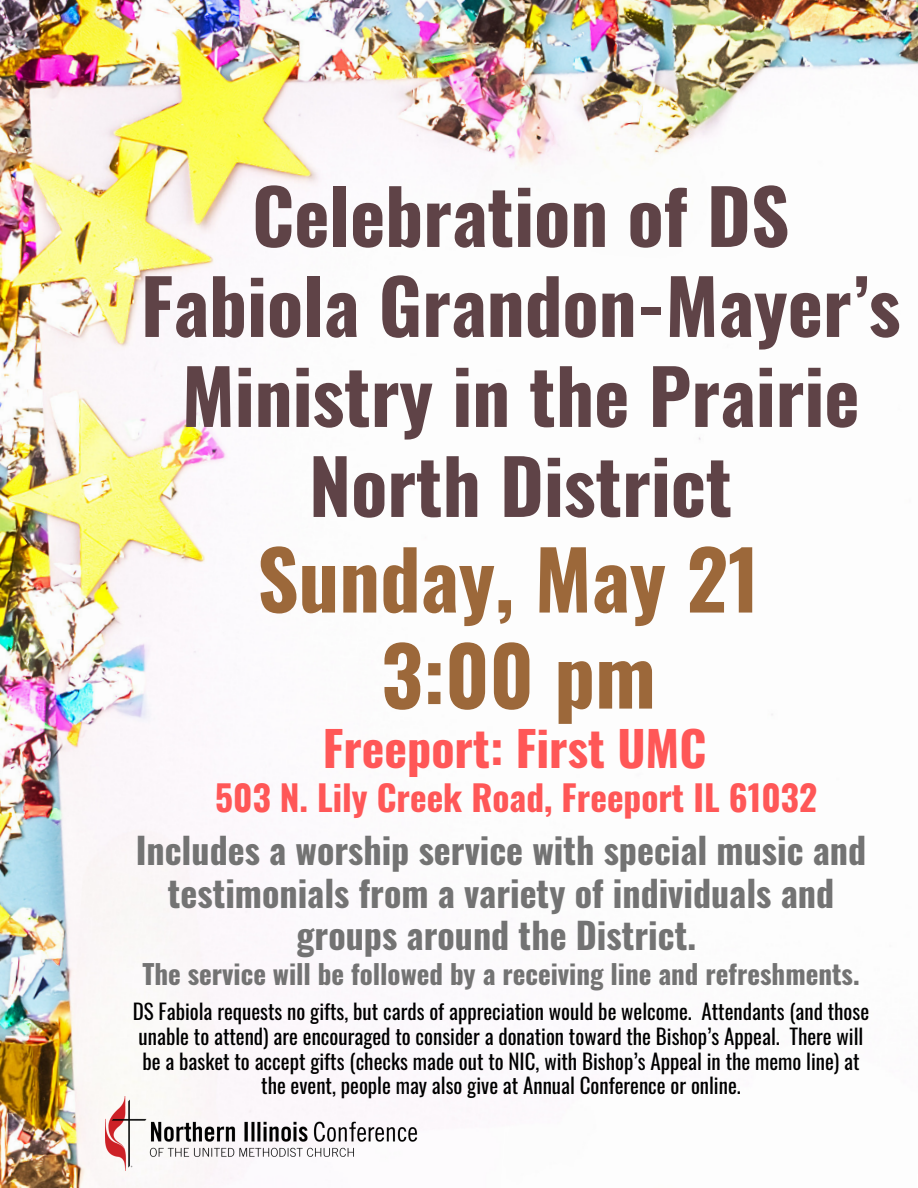
<style>
.page{position:relative;width:918px;height:1188px;background:#fff}
.page>*{position:absolute;margin:0;border:0;box-sizing:border-box;transform-origin:0 0}
.t1{font:700 80.55px/96px "Oswald";color:#9c683a;text-align:center}
.t2{font:700 75px/90px "Oswald";color:#5f4347;text-align:center}
.t3{font:700 48px "Oswald";color:#ff5757}
.t4{font:700 36px/42.8px "Oswald";color:#737373;text-align:center}
.t5{font:700 35.25px "Oswald";color:#ff5757}
.t6{font:700 27px "Oswald";color:#737373}
.t7{font:21px/24.8px "Oswald";color:#000;text-align:center}
</style>
<div class="page">
<img style="left:0;top:0;width:918px;height:1188px">
<img style="left:105px;top:1097px;width:319px;height:74px">
<h2 class="t2" style="left:141px;top:168px;width:761px">Celebration of DS<br>Fabiola Grandon-Mayer’s<br>Ministry in the Prairie<br>North District</h2>
<h1 class="t1" style="left:257px;top:528px;width:504px">Sunday, May 21<br>3:00 pm</h1>
<h3 class="t3" style="left:323px;top:711px;width:385px">Freeport: First UMC</h3>
<h3 class="t5" style="left:215px;top:770px;width:603px">503 N. Lily Creek Road, Freeport IL 61032</h3>
<h3 class="t4" style="left:136px;top:827px;width:732px">Includes a worship service with special music and testimonials from a variety of individuals and groups around the District.</h3>
<p class="t6" style="left:142px;top:953px;width:719px">The service will be followed by a receiving line and refreshments.</p>
<p class="t7" style="left:133px;top:998px;width:738px">DS Fabiola requests no gifts, but cards of appreciation would be welcome. Attendants (and those unable to attend) are encouraged to consider a donation toward the Bishop’s Appeal. There will be a basket to accept gifts (checks made out to NIC, with Bishop’s Appeal in the memo line) at the event, people may also give at Annual Conference or online.</p>
</div>
